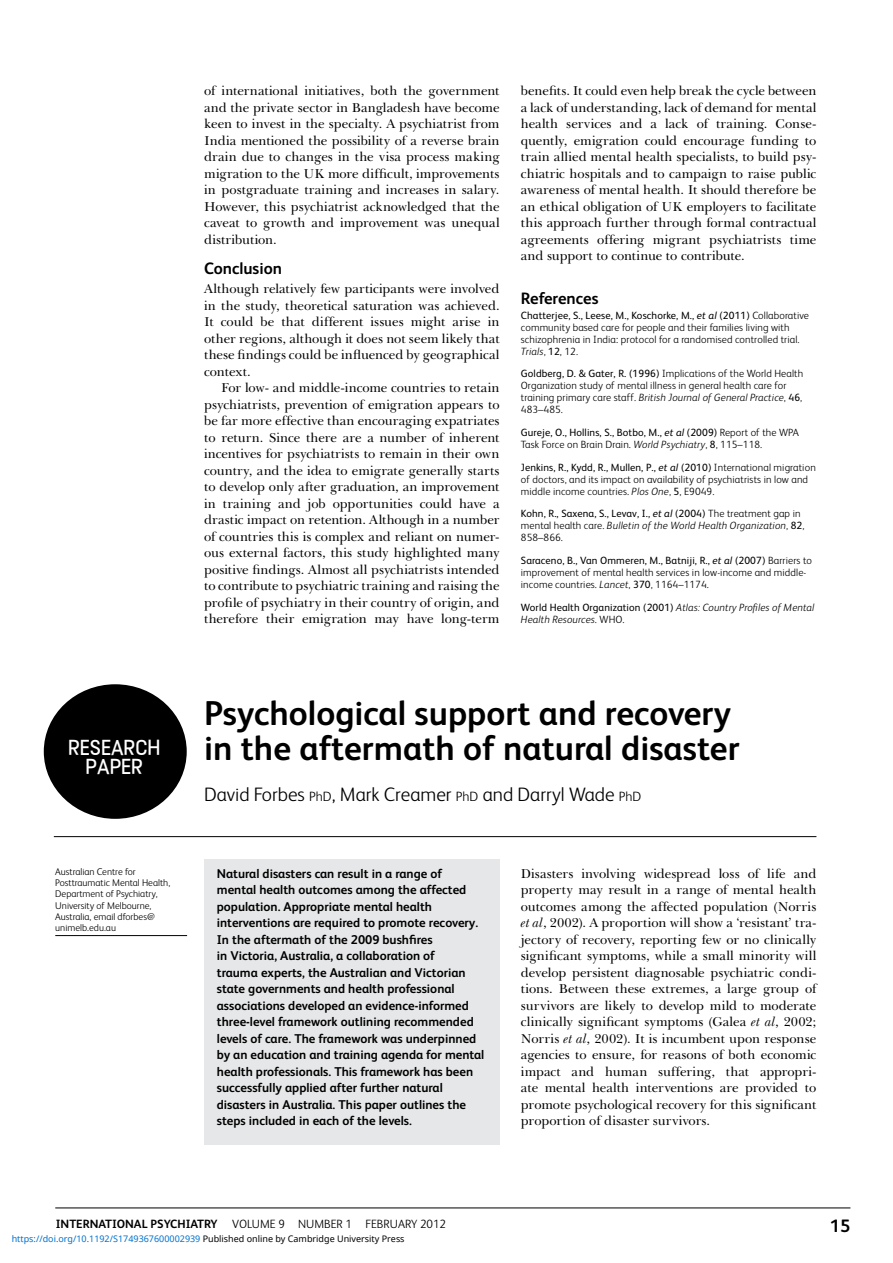
<style>
.page{position:relative;width:893px;height:1263px;background:#fff}
.page>*{position:absolute;margin:0;border:0;box-sizing:border-box;transform-origin:0 0}
.t1{font:700 34.5px/34.5px "FS Albert";color:#000}
.t2{font:24.3px/19.5px "FS Dillonv 1.01";color:#fff;text-align:center}
.t3{font:300 19.5px "FS Albert";color:#000}
.t4{font:700 18px "FS Albert";color:#000}
.t5{font:700 16.5px "FS Albert";color:#000}
.t6{font:13.2px/16.5px "Baskerville BT";letter-spacing:-.005em;color:#000;text-align:justify}
.t7{font:700 12.75px/16.5px "FS Albert";color:#000}
.t8{font:300 12px "FS Albert";color:#000}
.t9{font:300 10.5px/12px "FS Albert";letter-spacing:.01em;color:#000}
.t10{font:italic 300 10.5px/12px "FS Albert";letter-spacing:.01em;color:#000}
.t11{font:300 9.75px/11.2px "FS Albert";color:#000}
.t12{font:9px "Noto Sans";color:#0172cf}
.s1{font-weight:400}
.s2{font-weight:400;font-style:italic}
.s3{font-style:italic}
.s4{font-weight:400;font-style:normal}
.s5{font-style:normal}
.s6{font-size:13.5px}
.s7{font-weight:700}
.s8{color:#000}
</style>
<div class="page">
<hr style="left:55px;top:1208px;width:795px;height:1px;background:#000">
<hr style="left:55px;top:935px;width:132px;height:1px;background:#000">
<div style="left:44px;top:684px;width:143px;height:135px;background:#000;border-radius:50%"></div>
<hr style="left:54px;top:836px;width:762px;height:1px;background:#000">
<div style="left:204px;top:859px;width:296px;height:8px;background:#e6e7e8"></div>
<div style="left:204px;top:863px;width:296px;height:282px;background:#e6e7e8"></div>
<h2 class="t2" style="left:68px;top:736px;width:94px">RESEARCH<br>PAPER</h2>
<p class="t11" style="left:55px;top:865px;width:116px">Australian Centre for<br>Posttraumatic Mental Health,<br>Department of Psychiatry,<br>University of Melbourne,<br>Australia, email dforbes@ unimelb.edu.au</p>
<p class="t6" style="left:204px;top:83px;width:297px">of international initiatives, both the government and the private sector in Bangladesh have become keen to invest in the specialty. A psychiatrist from India mentioned the possibility of a reverse brain drain due to changes in the visa process making migration to the UK more difficult, improvements in postgraduate training and increases in salary.<br>However, this psychiatrist acknowledged that the caveat to growth and improvement was unequal distribution.</p>
<p class="t5" style="left:204px;top:257px;width:79px">Conclusion</p>
<p class="t6" style="left:204px;top:281px;width:297px">Although relatively few participants were involved in the study, theoretical saturation was achieved.<br>It could be that different issues might arise in other regions, although it does not seem likely that these findings could be influenced by geographical context.</p>
<p class="t6" style="left:204px;top:380px;width:297px;text-indent:17px">For low- and middle-income countries to retain psychiatrists, prevention of emigration appears to be far more effective than encouraging expatriates to return. Since there are a number of inherent incentives for psychiatrists to remain in their own country, and the idea to emigrate generally starts to develop only after graduation, an improvement in training and job opportunities could have a drastic impact on retention. Although in a number of countries this is complex and reliant on numer&shy;ous external factors, this study highlighted many positive findings. Almost all psychiatrists intended to contribute to psychiatric training and raising the profile of psychiatry in their country of origin, and therefore their emigration may have long-term</p>
<p class="t6" style="left:521px;top:83px;width:297px">benefits. It could even help break the cycle between a lack of understanding, lack of demand for mental health services and a lack of training. Conse&shy;quently, emigration could encourage funding to train allied mental health specialists, to build psy&shy;chiatric hospitals and to campaign to raise public awareness of mental health. It should therefore be an ethical obligation of UK employers to facilitate this approach further through formal contractual agreements offering migrant psychiatrists time and support to continue to contribute.</p>
<p class="t5" style="left:521px;top:287px;width:79px">References</p>
<p class="t9" style="left:521px;top:309px;width:290px"><span class="s1">Chatterjee, S., Leese, M., Koschorke, M.,</span> <span class="s2">et al</span> <span class="s1">(2011)</span> Collaborative community based care for people and their families living with schizophrenia in India: protocol for a randomised controlled trial.<br><span class="s3">Trials</span>, <span class="s1">12</span>, 12.</p>
<p class="t9" style="left:521px;top:367px;width:284px"><span class="s1">Goldberg, D. &amp; Gater, R. (1996)</span> Implications of the World Health Organization study of mental illness in general health care for training primary care staff. <span class="s3">British Journal of General Practice</span>, <span class="s1">46</span>, 483–485.</p>
<p class="t9" style="left:521px;top:426px;width:279px"><span class="s1">Gureje, O., Hollins, S., Botbo, M.,</span> <span class="s2">et al</span> <span class="s1">(2009)</span> Report of the WPA<br>Task Force on Brain Drain. <span class="s3">World Psychiatry</span>, <span class="s1">8</span>, 115–118.</p>
<p class="t9" style="left:521px;top:461px;width:296px"><span class="s1">Jenkins, R., Kydd, R., Mullen, P.,</span> <span class="s2">et al</span> <span class="s1">(2010)</span> International migration of doctors, and its impact on availability of psychiatrists in low and middle income countries. <span class="s3">Plos One</span>, <span class="s1">5</span>, E9049.</p>
<p class="t9" style="left:521px;top:507px;width:285px"><span class="s1">Kohn, R., Saxena, S., Levav, I.,</span> <span class="s2">et al</span> <span class="s1">(2004)</span> The treatment gap in mental health care. <span class="s3">Bulletin of the World Health Organization</span>, <span class="s1">82</span>,<br>858–866.</p>
<p class="t9" style="left:521px;top:554px;width:293px"><span class="s1">Saraceno, B., Van Ommeren, M., Batniji, R.,</span> <span class="s2">et al</span> <span class="s1">(2007)</span> Barriers to improvement of mental health services in low-income and middle&shy;income countries. <span class="s3">Lancet</span>, <span class="s1">370</span>, 1164–1174.</p>
<p class="t10" style="left:521px;top:600px;width:295px"><span class="s4">World Health Organization (2001)</span> Atlas: Country Profiles of Mental<br>Health Resources<span class="s5">. WHO.</span></p>
<h1 class="t1" style="left:204px;top:695px;width:537px">Psychological support and recovery in the aftermath of natural disaster</h1>
<h3 class="t3" style="left:204px;top:781px;width:439px">David Forbes <span class="s6">PhD</span>, Mark Creamer <span class="s6">PhD</span> and Darryl Wade <span class="s6">PhD</span></h3>
<p class="t7" style="left:217px;top:864px;width:269px">Natural disasters can result in a range of mental health outcomes among the affected population. Appropriate mental health interventions are required to promote recovery.<br>In the aftermath of the 2009 bushfires<br>in Victoria, Australia, a collaboration of<br>trauma experts, the Australian and Victorian state governments and health professional associations developed an evidence-informed three-level framework outlining recommended levels of care. The framework was underpinned by an education and training agenda for mental health professionals. This framework has been successfully applied after further natural disasters in Australia. This paper outlines the steps included in each of the levels.</p>
<p class="t6" style="left:521px;top:865px;width:297px">Disasters involving widespread loss of life and property may result in a range of mental health outcomes among the affected population (Norris <span class="s3">et al</span>, 2002). A proportion will show a ‘resistant’ tra&shy;jectory of recovery, reporting few or no clinically significant symptoms, while a small minority will develop persistent diagnosable psychiatric condi&shy;tions. Between these extremes, a large group of survivors are likely to develop mild to moderate clinically significant symptoms (Galea <span class="s3">et al</span>, 2002; Norris <span class="s3">et al</span>, 2002). It is incumbent upon response agencies to ensure, for reasons of both economic impact and human suffering, that appropri&shy;ate mental health interventions are provided to promote psychological recovery for this significant proportion of disaster survivors.</p>
<p class="t8" style="left:56px;top:1215px;width:392px"><span class="s7">International Psychiatry</span> Volume 9 Number 1 February 2012</p>
<h3 class="t4" style="left:830px;top:1214px;width:22px">15</h3>
<p class="t12" style="left:12px;top:1232px;width:394px">https://doi.org/10.1192/S1749367600002939 <span class="s8">Published online by Cambridge University Press</span></p>
</div>
